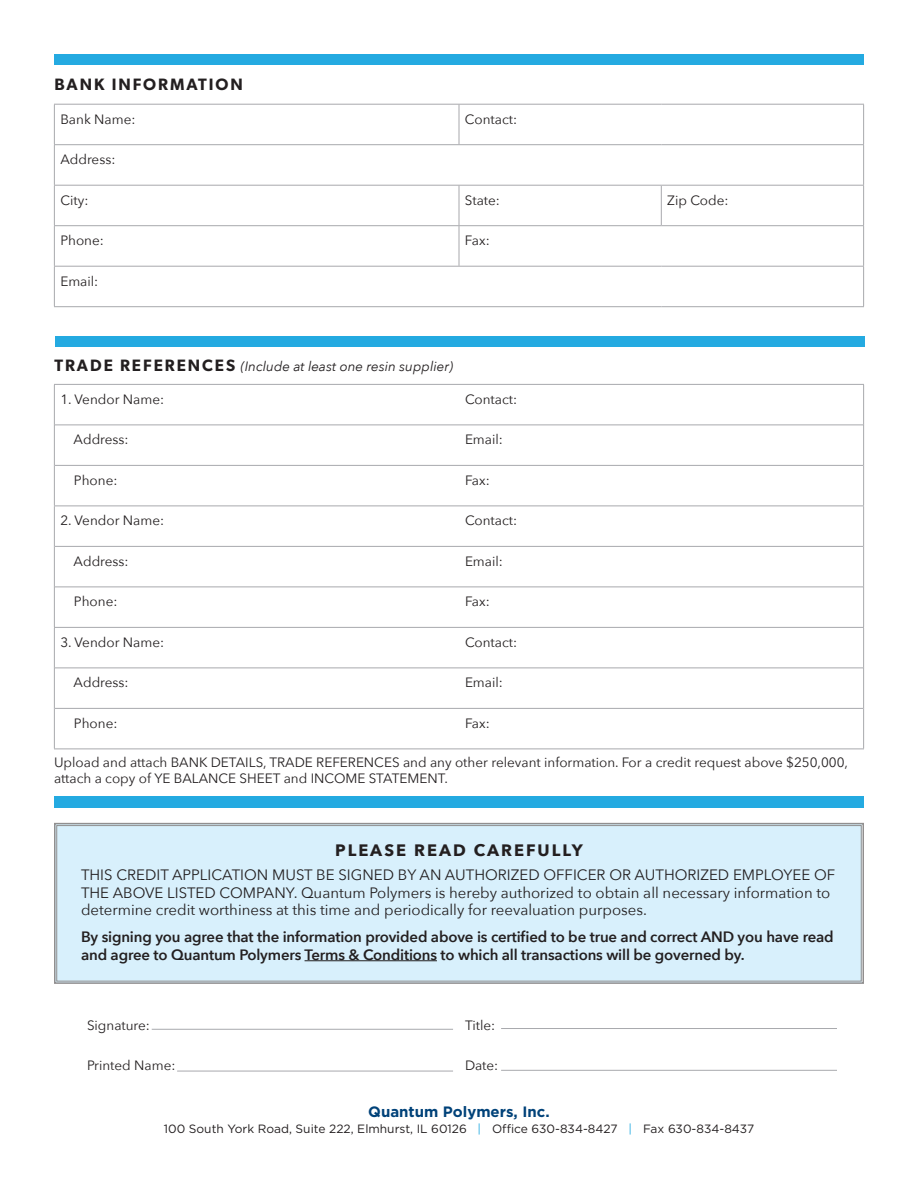
<style>
.page{position:relative;width:918px;height:1188px;background:#fff}
.page>*{position:absolute;margin:0;border:0;box-sizing:border-box;transform-origin:0 0}
.t1{font:700 16.5px "Avenir Next";letter-spacing:.12em;color:#231f20}
.t2{font:600 16.5px "Gibson";letter-spacing:.12em;color:#231f20}
.t3{font:15px/17.2px "Avenir Next";color:#231f20}
.t4{font:600 15px/18px "Avenir Next";letter-spacing:-.01em;color:#231f20}
.t5{font:700 15px "Gotham HTF";color:#004279}
.t6{font:13.5px/16.2px "Avenir Next";color:#231f20}
.t7{font:italic 13.5px "Avenir Next";color:#231f20}
.t8{font:12px "Gotham HTF";color:#231f20}
.s1{font-family:"Gibson";font-weight:600;font-style:normal;font-size:16.5px}
.s2{color:#24aae1}
</style>
<div class="page">
<div style="left:54px;top:822px;width:810px;height:162px;background:#d8f0fc"></div>
<div style="left:54px;top:54px;width:810px;height:11px;background:#24aae1"></div>
<div style="left:54px;top:797px;width:810px;height:11px;background:#24aae1"></div>
<hr style="left:54px;top:104px;width:405px;height:1px;background:#a8a9ad">
<hr style="left:54px;top:105px;width:1px;height:39px;background:#a8a9ad">
<hr style="left:459px;top:104px;width:202px;height:1px;background:#a8a9ad">
<hr style="left:459px;top:105px;width:1px;height:39px;background:#a8a9ad">
<hr style="left:661px;top:104px;width:203px;height:1px;background:#a8a9ad">
<hr style="left:863px;top:105px;width:1px;height:39px;background:#a8a9ad">
<hr style="left:54px;top:144px;width:405px;height:1px;background:#a8a9ad">
<hr style="left:54px;top:145px;width:1px;height:40px;background:#a8a9ad">
<hr style="left:459px;top:144px;width:202px;height:1px;background:#a8a9ad">
<hr style="left:661px;top:144px;width:203px;height:1px;background:#a8a9ad">
<hr style="left:863px;top:145px;width:1px;height:40px;background:#a8a9ad">
<hr style="left:54px;top:185px;width:405px;height:1px;background:#a8a9ad">
<hr style="left:54px;top:186px;width:1px;height:39px;background:#a8a9ad">
<hr style="left:459px;top:185px;width:202px;height:1px;background:#a8a9ad">
<hr style="left:459px;top:186px;width:1px;height:39px;background:#a8a9ad">
<hr style="left:661px;top:185px;width:203px;height:1px;background:#a8a9ad">
<hr style="left:661px;top:186px;width:1px;height:39px;background:#a8a9ad">
<hr style="left:863px;top:186px;width:1px;height:39px;background:#a8a9ad">
<hr style="left:54px;top:225px;width:405px;height:1px;background:#a8a9ad">
<hr style="left:54px;top:226px;width:1px;height:40px;background:#a8a9ad">
<hr style="left:459px;top:225px;width:202px;height:1px;background:#a8a9ad">
<hr style="left:459px;top:226px;width:1px;height:40px;background:#a8a9ad">
<hr style="left:661px;top:225px;width:203px;height:1px;background:#a8a9ad">
<hr style="left:863px;top:226px;width:1px;height:40px;background:#a8a9ad">
<hr style="left:54px;top:266px;width:405px;height:1px;background:#a8a9ad">
<hr style="left:54px;top:267px;width:1px;height:39px;background:#a8a9ad">
<hr style="left:459px;top:266px;width:202px;height:1px;background:#a8a9ad">
<hr style="left:661px;top:266px;width:203px;height:1px;background:#a8a9ad">
<hr style="left:863px;top:267px;width:1px;height:39px;background:#a8a9ad">
<hr style="left:54px;top:306px;width:405px;height:1px;background:#a8a9ad">
<hr style="left:459px;top:306px;width:202px;height:1px;background:#a8a9ad">
<hr style="left:661px;top:306px;width:203px;height:1px;background:#a8a9ad">
<hr style="left:54px;top:384px;width:405px;height:1px;background:#a8a9ad">
<hr style="left:54px;top:385px;width:1px;height:40px;background:#a8a9ad">
<hr style="left:459px;top:384px;width:405px;height:1px;background:#a8a9ad">
<hr style="left:863px;top:385px;width:1px;height:40px;background:#a8a9ad">
<hr style="left:54px;top:425px;width:1px;height:40px;background:#a8a9ad">
<hr style="left:863px;top:425px;width:1px;height:40px;background:#a8a9ad">
<hr style="left:54px;top:465px;width:1px;height:41px;background:#a8a9ad">
<hr style="left:863px;top:465px;width:1px;height:41px;background:#a8a9ad">
<hr style="left:54px;top:506px;width:405px;height:1px;background:#a8a9ad">
<hr style="left:54px;top:506px;width:1px;height:40px;background:#a8a9ad">
<hr style="left:459px;top:506px;width:405px;height:1px;background:#a8a9ad">
<hr style="left:863px;top:506px;width:1px;height:40px;background:#a8a9ad">
<hr style="left:54px;top:546px;width:1px;height:41px;background:#a8a9ad">
<hr style="left:863px;top:546px;width:1px;height:41px;background:#a8a9ad">
<hr style="left:54px;top:587px;width:1px;height:40px;background:#a8a9ad">
<hr style="left:863px;top:587px;width:1px;height:40px;background:#a8a9ad">
<hr style="left:54px;top:627px;width:405px;height:1px;background:#a8a9ad">
<hr style="left:54px;top:628px;width:1px;height:40px;background:#a8a9ad">
<hr style="left:459px;top:627px;width:405px;height:1px;background:#a8a9ad">
<hr style="left:863px;top:628px;width:1px;height:40px;background:#a8a9ad">
<hr style="left:54px;top:668px;width:1px;height:40px;background:#a8a9ad">
<hr style="left:863px;top:668px;width:1px;height:40px;background:#a8a9ad">
<hr style="left:54px;top:708px;width:1px;height:41px;background:#a8a9ad">
<hr style="left:863px;top:708px;width:1px;height:41px;background:#a8a9ad">
<hr style="left:54px;top:749px;width:405px;height:1px;background:#a8a9ad">
<hr style="left:459px;top:749px;width:405px;height:1px;background:#a8a9ad">
<hr style="left:55px;top:425px;width:404px;height:1px;background:#a8a9ad">
<hr style="left:459px;top:425px;width:404px;height:1px;background:#a8a9ad">
<hr style="left:55px;top:465px;width:404px;height:1px;background:#a8a9ad">
<hr style="left:459px;top:465px;width:404px;height:1px;background:#a8a9ad">
<hr style="left:55px;top:546px;width:404px;height:1px;background:#a8a9ad">
<hr style="left:459px;top:546px;width:404px;height:1px;background:#a8a9ad">
<hr style="left:55px;top:587px;width:404px;height:1px;background:#a8a9ad">
<hr style="left:459px;top:587px;width:404px;height:1px;background:#a8a9ad">
<hr style="left:55px;top:668px;width:404px;height:1px;background:#a8a9ad">
<hr style="left:459px;top:668px;width:404px;height:1px;background:#a8a9ad">
<hr style="left:55px;top:708px;width:404px;height:1px;background:#a8a9ad">
<hr style="left:459px;top:708px;width:404px;height:1px;background:#a8a9ad">
<hr style="left:152px;top:1029px;width:301px;height:1px;background:#a8a9ad">
<hr style="left:177px;top:1071px;width:276px;height:1px;background:#a8a9ad">
<hr style="left:501px;top:1028px;width:336px;height:1px;background:#a8a9ad">
<hr style="left:501px;top:1070px;width:336px;height:1px;background:#a8a9ad">
<div style="left:55px;top:336px;width:810px;height:11px;background:#24aae1"></div>
<hr style="left:305px;top:960px;width:132px;height:1px;background:#231f20">
<p class="t2" style="left:54px;top:74px;width:190px">BANK INFORMATION</p>
<p class="t6" style="left:60px;top:110px;width:77px">Bank Name:</p>
<p class="t6" style="left:465px;top:110px;width:54px">Contact:</p>
<p class="t6" style="left:60px;top:151px;width:57px">Address:</p>
<p class="t6" style="left:60px;top:191px;width:30px">City:</p>
<p class="t6" style="left:465px;top:191px;width:36px">State:</p>
<p class="t6" style="left:667px;top:191px;width:63px">Zip Code:</p>
<p class="t6" style="left:60px;top:232px;width:45px">Phone:</p>
<p class="t6" style="left:465px;top:232px;width:26px">Fax:</p>
<p class="t6" style="left:60px;top:272px;width:39px">Email:</p>
<p class="t7" style="left:54px;top:355px;width:400px"><span class="s1">TRADE REFERENCES</span> (Include at least one resin supplier)</p>
<p class="t6" style="left:60px;top:391px;width:105px">1. Vendor Name:</p>
<p class="t6" style="left:465px;top:391px;width:54px">Contact:</p>
<p class="t6" style="left:74px;top:431px;width:57px">Address:</p>
<p class="t6" style="left:465px;top:431px;width:39px">Email:</p>
<p class="t6" style="left:74px;top:472px;width:45px">Phone:</p>
<p class="t6" style="left:465px;top:472px;width:26px">Fax:</p>
<p class="t6" style="left:60px;top:512px;width:105px">2. Vendor Name:</p>
<p class="t6" style="left:465px;top:512px;width:54px">Contact:</p>
<p class="t6" style="left:74px;top:553px;width:57px">Address:</p>
<p class="t6" style="left:465px;top:553px;width:39px">Email:</p>
<p class="t6" style="left:74px;top:593px;width:45px">Phone:</p>
<p class="t6" style="left:465px;top:593px;width:26px">Fax:</p>
<p class="t6" style="left:60px;top:634px;width:105px">3. Vendor Name:</p>
<p class="t6" style="left:465px;top:634px;width:54px">Contact:</p>
<p class="t6" style="left:74px;top:674px;width:57px">Address:</p>
<p class="t6" style="left:465px;top:674px;width:39px">Email:</p>
<p class="t6" style="left:74px;top:715px;width:45px">Phone:</p>
<p class="t6" style="left:465px;top:715px;width:26px">Fax:</p>
<p class="t6" style="left:54px;top:754px;width:796px">Upload and attach BANK DETAILS, TRADE REFERENCES and any other relevant information. For a credit request above $250,000, attach a copy of YE BALANCE SHEET and INCOME STATEMENT.</p>
<p class="t1" style="left:335px;top:836px;width:249px">PLEASE READ CAREFULLY</p>
<p class="t3" style="left:81px;top:866px;width:756px">THIS CREDIT APPLICATION MUST BE SIGNED BY AN AUTHORIZED OFFICER OR AUTHORIZED EMPLOYEE OF<br>THE ABOVE LISTED COMPANY. Quantum Polymers is hereby authorized to obtain all necessary information to determine credit worthiness at this time and periodically for reevaluation purposes.</p>
<p class="t4" style="left:81px;top:927px;width:754px">By signing you agree that the information provided above is certified to be true and correct AND you have read and agree to Quantum Polymers Terms &amp; Conditions to which all transactions will be governed by.</p>
<p class="t6" style="left:87px;top:1016px;width:64px">Signature:</p>
<p class="t6" style="left:465px;top:1016px;width:32px">Title:</p>
<p class="t6" style="left:87px;top:1057px;width:90px">Printed Name:</p>
<p class="t6" style="left:465px;top:1057px;width:35px">Date:</p>
<p class="t5" style="left:368px;top:1103px;width:183px">Quantum Polymers, Inc.</p>
<p class="t8" style="left:164px;top:1122px;width:592px">100 South York Road, Suite 222, Elmhurst, IL 60126 <span class="s2">|</span> Office 630-834-8427 <span class="s2">|</span> Fax 630-834-8437</p>
</div>
